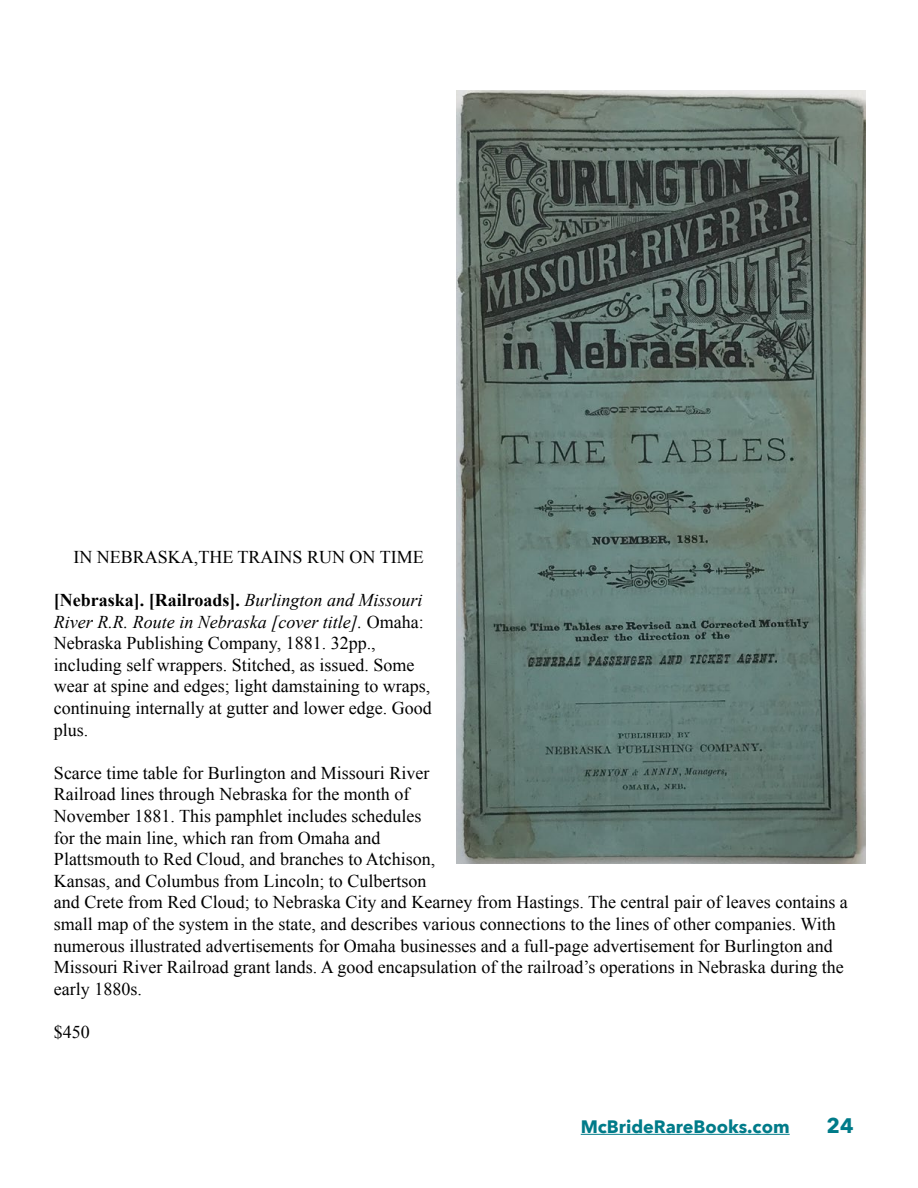
<style>
.page{position:relative;width:918px;height:1188px;background:#fff}
.page>*{position:absolute;margin:0;border:0;box-sizing:border-box;transform-origin:0 0}
.t1{font:700 21px "Avenir Next";color:#007b89}
.t2{font:18px/21.6px "Times New Roman";color:#000}
.t3{font:700 18px "Avenir Next";color:#007b89}
.s1{font-weight:700}
.s2{font-style:italic}
</style>
<div class="page">
<hr style="left:581px;top:1134px;width:209px;height:1px;background:#007b89">
<img style="left:457px;top:91px;width:408px;height:773px">
<p class="t2" style="left:73px;top:546px;width:352px">IN NEBRASKA,THE TRAINS RUN ON TIME</p>
<p class="t2" style="left:54px;top:589px;width:379px"><span class="s1">[Nebraska]. [Railroads].</span> <span class="s2">Burlington and Missouri River R.R. Route in Nebraska [cover title].</span> Omaha:<br>Nebraska Publishing Company, 1881. 32pp., including self wrappers. Stitched, as issued. Some wear at spine and edges; light damstaining to wraps, continuing internally at gutter and lower edge. Good plus.</p>
<p class="t2" style="left:54px;top:762px;width:795px">Scarce time table for Burlington and Missouri River<br>Railroad lines through Nebraska for the month of<br>November 1881. This pamphlet includes schedules<br>for the main line, which ran from Omaha and<br>Plattsmouth to Red Cloud, and branches to Atchison,<br>Kansas, and Columbus from Lincoln; to Culbertson<br>and Crete from Red Cloud; to Nebraska City and Kearney from Hastings. The central pair of leaves contains a small map of the system in the state, and describes various connections to the lines of other companies. With numerous illustrated advertisements for Omaha businesses and a full-page advertisement for Burlington and Missouri River Railroad grant lands. A good encapsulation of the railroad’s operations in Nebraska during the early 1880s.</p>
<p class="t2" style="left:54px;top:1021px;width:37px">$450</p>
<p class="t3" style="left:581px;top:1111px;width:210px">McBrideRareBooks.com</p>
<p class="t1" style="left:826px;top:1107px;width:29px">24</p>
</div>
